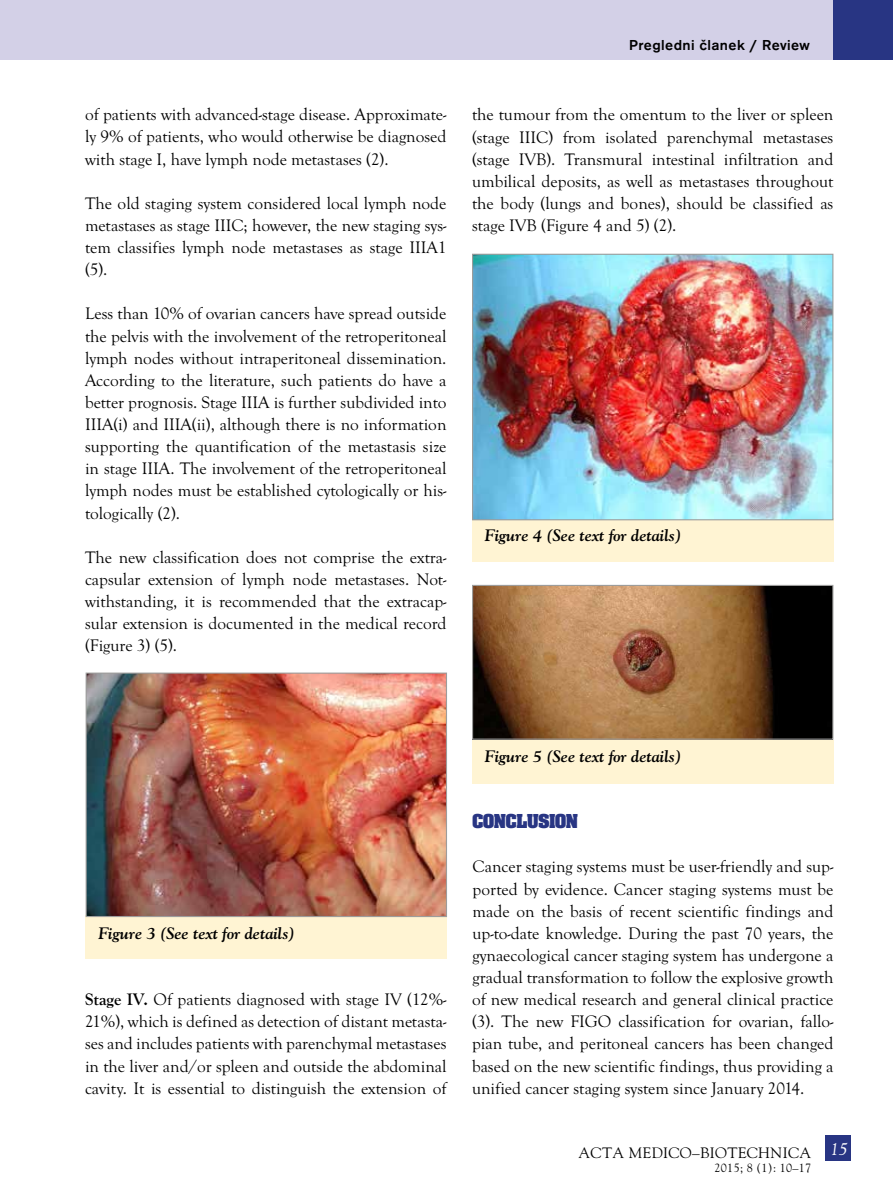
<style>
.page{position:relative;width:893px;height:1191px;background:#fff}
.page>*{position:absolute;margin:0;border:0;box-sizing:border-box;transform-origin:0 0}
.t1{font:700 21px "Aachen PCE";color:#283583}
.t2{font:italic 18px "Goudy Old Sty TCE";color:#fff}
.t3{font:17.25px/22px "Goudy Old Sty TCE";color:#000;text-align:justify}
.t4{font:italic 700 16.5px "MM Goudy";letter-spacing:-.01em;color:#000}
.t5{font:500 15px "Accius TCE";letter-spacing:.025em;color:#000}
.t6{font:15px "MM Goudy";letter-spacing:.025em;color:#000}
.t7{font:12px "MM Goudy";letter-spacing:.025em;color:#000}
.s1{font-weight:700}
</style>
<div class="page">
<div style="left:86px;top:915px;width:361px;height:43px;background:#fff4d3"></div>
<img style="left:88px;top:674px;width:357px;height:241px">
<div style="left:86px;top:672px;width:361px;height:245px;border:1px solid #9d9d9c"></div>
<div style="left:472px;top:518px;width:361px;height:44px;background:#fff4d3"></div>
<img style="left:474px;top:256px;width:357px;height:262px">
<div style="left:472px;top:254px;width:361px;height:266px;border:1px solid #9d9d9c"></div>
<div style="left:472px;top:740px;width:361px;height:44px;background:#fff4d3"></div>
<img style="left:474px;top:587px;width:357px;height:150px">
<div style="left:472px;top:585px;width:361px;height:154px;border:1px solid #9d9d9c"></div>
<div style="left:0;top:0;width:833px;height:60px;background:#d3d0e7"></div>
<div style="left:833px;top:0;width:60px;height:60px;background:#283583"></div>
<div style="left:825px;top:1135px;width:26px;height:26px;background:#283583"></div>
<p class="t3" style="left:85px;top:104px;width:363px">of patients with advanced-stage disease. Approximate&shy;ly 9% of patients, who would otherwise be diagnosed with stage I, have lymph node metastases (2).</p>
<p class="t3" style="left:85px;top:192px;width:363px">The old staging system considered local lymph node metastases as stage IIIC; however, the new staging sys&shy;tem classifies lymph node metastases as stage IIIA1 (5).</p>
<p class="t3" style="left:85px;top:303px;width:363px">Less than 10% of ovarian cancers have spread outside the pelvis with the involvement of the retroperitoneal lymph nodes without intraperitoneal dissemination.<br>According to the literature, such patients do have a better prognosis. Stage IIIA is further subdivided into IIIA(i) and IIIA(ii), although there is no information supporting the quantification of the metastasis size in stage IIIA. The involvement of the retroperitoneal lymph nodes must be established cytologically or his&shy;tologically (2).</p>
<p class="t3" style="left:85px;top:546px;width:363px">The new classification does not comprise the extra&shy;capsular extension of lymph node metastases. Not&shy;withstanding, it is recommended that the extracap&shy;sular extension is documented in the medical record (Figure 3) (5).</p>
<p class="t5" style="left:629px;top:36px;width:182px">Pregledni članek / Review</p>
<p class="t3" style="left:472px;top:104px;width:363px">the tumour from the omentum to the liver or spleen (stage IIIC) from isolated parenchymal metastases (stage IVB). Transmural intestinal infiltration and umbilical deposits, as well as metastases throughout the body (lungs and bones), should be classified as stage IVB (Figure 4 and 5) (2).</p>
<p class="t4" style="left:485px;top:524px;width:198px">Figure 4 (See text for details)</p>
<p class="t4" style="left:98px;top:922px;width:198px">Figure 3 (See text for details)</p>
<p class="t3" style="left:85px;top:988px;width:363px"><span class="s1">Stage IV.</span> Of patients diagnosed with stage IV (12%- 21%), which is defined as detection of distant metasta&shy;ses and includes patients with parenchymal metastases in the liver and/or spleen and outside the abdominal cavity. It is essential to distinguish the extension of</p>
<p class="t4" style="left:485px;top:746px;width:198px">Figure 5 (See text for details)</p>
<p class="t1" style="left:473px;top:810px;width:107px">CONCLUSION</p>
<p class="t3" style="left:472px;top:856px;width:363px">Cancer staging systems must be user-friendly and sup&shy;ported by evidence. Cancer staging systems must be made on the basis of recent scientific findings and up-to-date knowledge. During the past 70 years, the gynaecological cancer staging system has undergone a gradual transformation to follow the explosive growth of new medical research and general clinical practice (3). The new FIGO classification for ovarian, fallo&shy;pian tube, and peritoneal cancers has been changed based on the new scientific findings, thus providing a unified cancer staging system since January 2014.</p>
<p class="t6" style="left:578px;top:1143px;width:234px">ACTA MEDICO–BIOTECHNICA</p>
<p class="t7" style="left:714px;top:1160px;width:98px">2015; 8 (1): 10–17</p>
<p class="t2" style="left:830px;top:1139px;width:19px">15</p>
</div>
